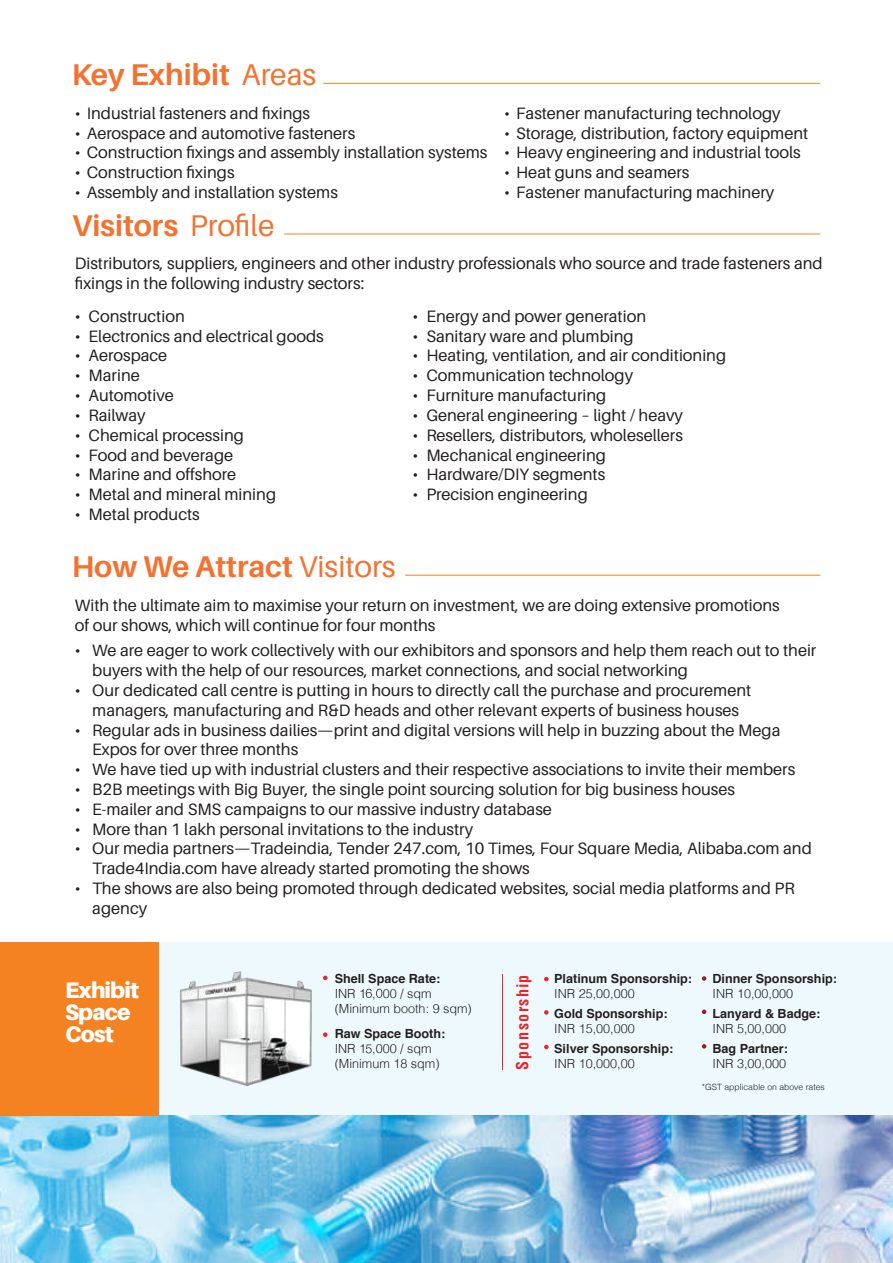
<style>
.page{position:relative;width:893px;height:1263px;background:#fff}
.page>*{position:absolute;margin:0;border:0;box-sizing:border-box;transform-origin:0 0}
.t1{font:700 30px "Aileron";color:#f37230}
.t2{font:900 22.5px/22.2px "Aileron";letter-spacing:-.04em;color:#fff}
.t3{font:16.5px/19.8px "Aileron";color:#231f20}
.t4{font:700 condensed 16.05px "Helvetica LT Std";letter-spacing:.09em;color:#ec2227}
.t5{font:300 12.6px/15.1px "Helvetica";color:#231f20}
.t6{font:700 12.6px "Helvetica";color:#231f20}
.t7{font:300 8.55px "Helvetica";color:#231f20}
.s1{font-weight:400}
</style>
<div class="page">
<img style="left:0;top:1115px;width:893px;height:148px">
<hr style="left:323px;top:83px;width:497px;height:1px;background:#f58220">
<hr style="left:284px;top:234px;width:536px;height:1px;background:#f58220">
<hr style="left:405px;top:575px;width:415px;height:1px;background:#f58220">
<div style="left:0;top:942px;width:893px;height:173px;background:#eef9fe"></div>
<div style="left:0;top:942px;width:158px;height:174px;background:#f58220"></div>
<svg style="left:366px;top:1044px;width:6px;height:9px"></svg>
<svg style="left:544px;top:1010px;width:5px;height:5px"></svg>
<svg style="left:544px;top:1045px;width:5px;height:4px"></svg>
<svg style="left:702px;top:1009px;width:4px;height:5px"></svg>
<svg style="left:702px;top:1044px;width:4px;height:4px"></svg>
<svg style="left:323px;top:1032px;width:5px;height:5px"></svg>
<img style="left:180px;top:971px;width:132px;height:115px">
<svg style="left:366px;top:989px;width:16px;height:9px"></svg>
<svg style="left:544px;top:977px;width:5px;height:4px"></svg>
<svg style="left:702px;top:976px;width:4px;height:5px"></svg>
<hr style="left:502px;top:974px;width:1px;height:96px;background:#ec2227">
<svg style="left:323px;top:975px;width:5px;height:5px"></svg>
<h1 class="t1" style="left:72px;top:58px;width:246px">Key Exhibit <span class="s1">Areas</span></h1>
<p class="t3" style="left:75px;top:103px;width:237px">• Industrial fasteners and fixings</p>
<p class="t3" style="left:75px;top:123px;width:282px">• Aerospace and automotive fasteners</p>
<p class="t3" style="left:75px;top:143px;width:414px">• Construction fixings and assembly installation systems</p>
<p class="t3" style="left:75px;top:163px;width:161px">• Construction fixings</p>
<p class="t3" style="left:75px;top:183px;width:265px">• Assembly and installation systems</p>
<h1 class="t1" style="left:72px;top:208px;width:204px">Visitors <span class="s1">Profile</span></h1>
<p class="t3" style="left:504px;top:103px;width:278px">• Fastener manufacturing technology</p>
<p class="t3" style="left:504px;top:123px;width:306px">• Storage, distribution, factory equipment</p>
<p class="t3" style="left:504px;top:143px;width:298px">• Heavy engineering and industrial tools</p>
<p class="t3" style="left:504px;top:163px;width:187px">• Heat guns and seamers</p>
<p class="t3" style="left:504px;top:183px;width:272px">• Fastener manufacturing machinery</p>
<p class="t3" style="left:75px;top:254px;width:749px">Distributors, suppliers, engineers and other industry professionals who source and trade fasteners and fixings in the following industry sectors:</p>
<p class="t3" style="left:75px;top:306px;width:112px">• Construction</p>
<p class="t3" style="left:75px;top:326px;width:251px">• Electronics and electrical goods</p>
<p class="t3" style="left:75px;top:346px;width:94px">• Aerospace</p>
<p class="t3" style="left:75px;top:366px;width:67px">• Marine</p>
<p class="t3" style="left:75px;top:386px;width:101px">• Automotive</p>
<p class="t3" style="left:75px;top:405px;width:72px">• Railway</p>
<p class="t3" style="left:75px;top:425px;width:171px">• Chemical processing</p>
<p class="t3" style="left:75px;top:445px;width:160px">• Food and beverage</p>
<p class="t3" style="left:75px;top:465px;width:163px">• Marine and offshore</p>
<p class="t3" style="left:75px;top:485px;width:203px">• Metal and mineral mining</p>
<p class="t3" style="left:75px;top:504px;width:127px">• Metal products</p>
<h1 class="t1" style="left:72px;top:550px;width:326px">How We Attract <span class="s1">Visitors</span></h1>
<p class="t3" style="left:412px;top:306px;width:235px">• Energy and power generation</p>
<p class="t3" style="left:412px;top:326px;width:223px">• Sanitary ware and plumbing</p>
<p class="t3" style="left:412px;top:346px;width:315px">• Heating, ventilation, and air conditioning</p>
<p class="t3" style="left:412px;top:366px;width:222px">• Communication technology</p>
<p class="t3" style="left:412px;top:386px;width:195px">• Furniture manufacturing</p>
<p class="t3" style="left:412px;top:405px;width:272px">• General engineering – light / heavy</p>
<p class="t3" style="left:412px;top:425px;width:272px">• Resellers, distributors, wholesellers</p>
<p class="t3" style="left:412px;top:445px;width:195px">• Mechanical engineering</p>
<p class="t3" style="left:412px;top:465px;width:194px">• Hardware/DIY segments</p>
<p class="t3" style="left:412px;top:485px;width:177px">• Precision engineering</p>
<p class="t3" style="left:75px;top:595px;width:706px">With the ultimate aim to maximise your return on investment, we are doing extensive promotions of our shows, which will continue for four months</p>
<p class="t3" style="left:92px;top:641px;width:726px;text-indent:-18px">• We are eager to work collectively with our exhibitors and sponsors and help them reach out to their buyers with the help of our resources, market connections, and social networking</p>
<p class="t3" style="left:75px;top:680px;width:678px;text-align:center">• Our dedicated call centre is putting in hours to directly call the purchase and procurement managers, manufacturing and R&amp;D heads and other relevant experts of business houses</p>
<p class="t3" style="left:92px;top:720px;width:690px;text-indent:-18px">• Regular ads in business dailies—print and digital versions will help in buzzing about the Mega<br>Expos for over three months</p>
<p class="t3" style="left:75px;top:760px;width:722px">• We have tied up with industrial clusters and their respective associations to invite their members</p>
<p class="t3" style="left:75px;top:779px;width:662px">• B2B meetings with Big Buyer, the single point sourcing solution for big business houses</p>
<p class="t3" style="left:75px;top:799px;width:479px">• E-mailer and SMS campaigns to our massive industry database</p>
<p class="t3" style="left:75px;top:819px;width:400px">• More than 1 lakh personal invitations to the industry</p>
<p class="t3" style="left:92px;top:839px;width:721px;text-indent:-18px">• Our media partners—Tradeindia, Tender 247.com, 10 Times, Four Square Media, Alibaba.com and<br>Trade4India.com have already started promoting the shows</p>
<p class="t3" style="left:92px;top:878px;width:704px;text-indent:-18px">• The shows are also being promoted through dedicated websites, social media platforms and PR agency</p>
<h2 class="t2" style="left:65px;top:979px;width:76px">Exhibit<br>Space<br>Cost</h2>
<p class="t6" style="left:335px;top:968px;width:107px">Shell Space Rate:</p>
<p class="t5" style="left:335px;top:985px;width:99px">INR 1 , 00 / sqm</p>
<p class="t5" style="left:335px;top:1000px;width:139px">(Minimum booth: 9 sqm)</p>
<p class="t6" style="left:335px;top:1023px;width:112px">Raw Space Booth:</p>
<p class="t5" style="left:335px;top:1041px;width:106px">INR 1 ,000 / sqm (Minimum 18 sqm)</p>
<p class="t4" style="left:513px;top:1070px;width:96px;rotate:-90deg">Sponsorship</p>
<p class="t6" style="left:554px;top:968px;width:139px">Platinum Sponsorship:</p>
<p class="t5" style="left:554px;top:985px;width:82px">INR 25,00,000</p>
<p class="t6" style="left:554px;top:1003px;width:115px">Gold Sponsorship:</p>
<p class="t5" style="left:554px;top:1020px;width:82px">INR 15,00,000</p>
<p class="t6" style="left:554px;top:1038px;width:120px">Silver Sponsorship:</p>
<p class="t5" style="left:554px;top:1056px;width:82px">INR 10,000,00</p>
<p class="t6" style="left:712px;top:968px;width:126px">Dinner Sponsorship:</p>
<p class="t5" style="left:712px;top:985px;width:82px">INR 10,00,000</p>
<p class="t6" style="left:712px;top:1003px;width:109px">Lanyard &amp; Badge:</p>
<p class="t5" style="left:712px;top:1021px;width:75px">INR 5,00,000</p>
<p class="t6" style="left:712px;top:1038px;width:77px">Bag Partner:</p>
<p class="t5" style="left:712px;top:1056px;width:75px">INR 3,00,000</p>
<p class="t7" style="left:702px;top:1081px;width:124px">*GST applicable on above rates</p>
</div>
